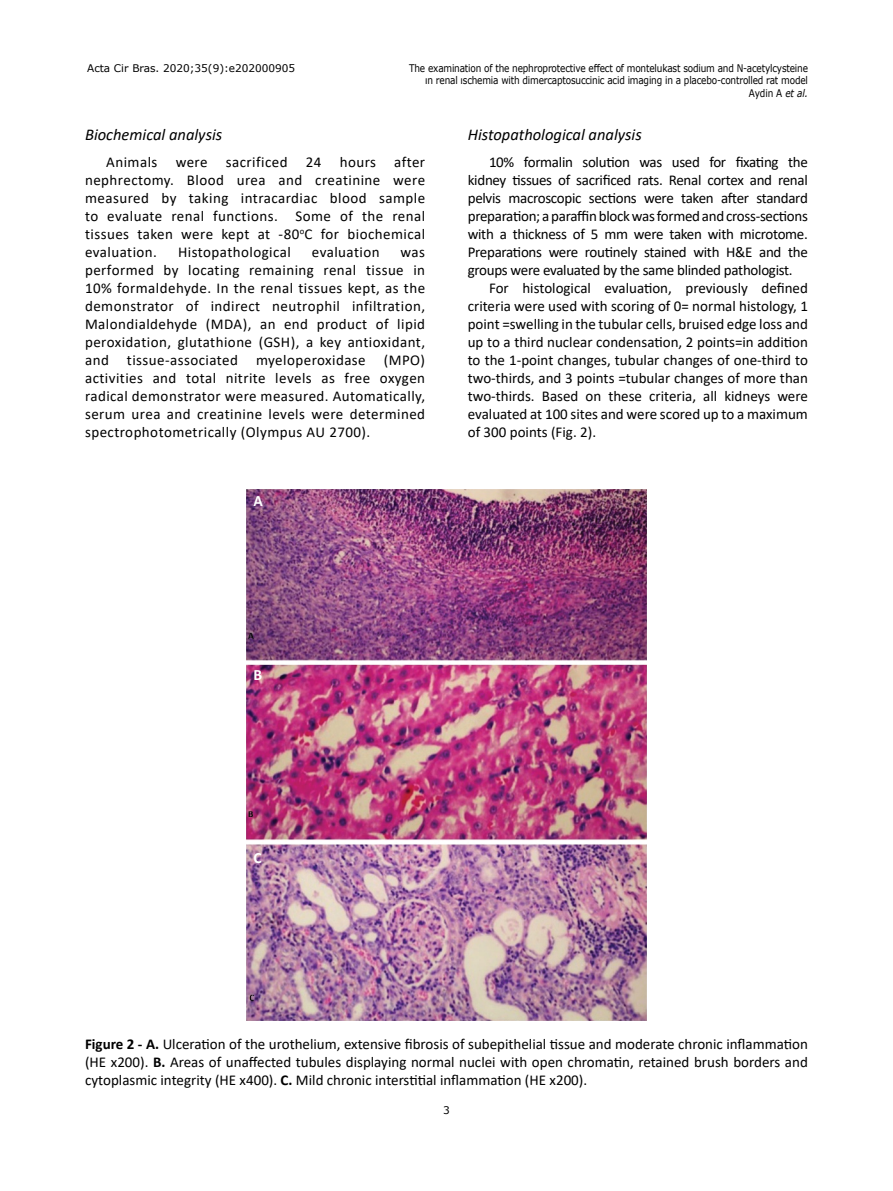
<style>
.page{position:relative;width:893px;height:1191px;background:#fff}
.page>*{position:absolute;margin:0;border:0;box-sizing:border-box;transform-origin:0 0}
.t1{font:italic 16.5px "Calibri";color:#000}
.t2{font:700 15.6px "Calibri";color:#fff}
.t3{font:15px/18px "Calibri";color:#000;text-align:justify}
.t4{font:15px "Calibri";letter-spacing:.03em;color:#000}
.t5{font:10.5px/12.6px "Verdana";letter-spacing:-.02em;color:#000;text-align:right;scale:.85 1}
.t6{font:10.5px "Verdana";color:#000}
.t7{font:10.5px "Verdana";letter-spacing:-.02em;color:#000}
.s1{font-style:italic}
.s2{font-weight:700}
</style>
<div class="page">
<img style="left:247px;top:489px;width:399px;height:531px">
<p class="t6" style="left:87px;top:61px;width:210px">Acta Cir Bras. 2020;35(9):e202000905</p>
<p class="t5" style="left:409px;top:62px;width:471px">The examination of the nephroprotective effect of montelukast sodium and N-acetylcysteine ın renal ıschemia with dimercaptosuccinic acid imaging in a placebo-controlled rat model<br>Aydin A <span class="s1">et al.</span></p>
<p class="t1" style="left:85px;top:123px;width:139px">Biochemical analysis</p>
<p class="t3" style="left:85px;top:152px;width:342px;text-indent:21px">Animals were sacrificed 24 hours after nephrectomy. Blood urea and creatinine were measured by taking intracardiac blood sample to evaluate renal functions. Some of the renal tissues taken were kept at -80<sup>o</sup>C for biochemical evaluation.</p>
<p class="t4" style="left:178px;top:241px;width:114px">Histopathological</p>
<p class="t4" style="left:312px;top:241px;width:69px">evaluation</p>
<p class="t3" style="left:85px;top:242px;width:342px;text-indent:316px">was performed by locating remaining renal tissue in 10% formaldehyde. In the renal tissues kept, as the demonstrator of indirect neutrophil infiltration, Malondialdehyde (MDA), an end product of lipid peroxidation, glutathione (GSH), a key antioxidant, and tissue-associated myeloperoxidase (MPO) activities and total nitrite levels as free oxygen radical demonstrator were measured. Automatically, serum urea and creatinine levels were determined spectrophotometrically (Olympus AU 2700).</p>
<p class="t2" style="left:254px;top:490px;width:11px">A</p>
<p class="t1" style="left:468px;top:123px;width:176px">Histopathological analysis</p>
<p class="t3" style="left:468px;top:152px;width:342px;text-indent:21px">10% formalin solution was used for fixating the kidney tissues of sacrificed rats. Renal cortex and renal pelvis macroscopic sections were taken after standard preparation; a paraffin block was formed and cross-sections with a thickness of 5 mm were taken with microtome.<br>Preparations were routinely stained with H&amp;E and the groups were evaluated by the same blinded pathologist.</p>
<p class="t3" style="left:468px;top:278px;width:342px;text-indent:21px">For histological evaluation, previously defined criteria were used with scoring of 0= normal histology, 1 point =swelling in the tubular cells, bruised edge loss and up to a third nuclear condensation, 2 points=in addition to the 1-point changes, tubular changes of one-third to two-thirds, and 3 points =tubular changes of more than two-thirds. Based on these criteria, all kidneys were evaluated at 100 sites and were scored up to a maximum of 300 points (Fig. 2).</p>
<p class="t2" style="left:254px;top:663px;width:10px">B</p>
<p class="t2" style="left:254px;top:846px;width:10px">C</p>
<p class="t3" style="left:85px;top:1034px;width:724px"><span class="s2">Figure 2 - A.</span> Ulceration of the urothelium, extensive fibrosis of subepithelial tissue and moderate chronic inflammation (HE x200). <span class="s2">B.</span> Areas of unaffected tubules displaying normal nuclei with open chromatin, retained brush borders and cytoplasmic integrity (HE x400). <span class="s2">C.</span> Mild chronic interstitial inflammation (HE x200).</p>
<p class="t7" style="left:443px;top:1103px;width:8px">3</p>
</div>
